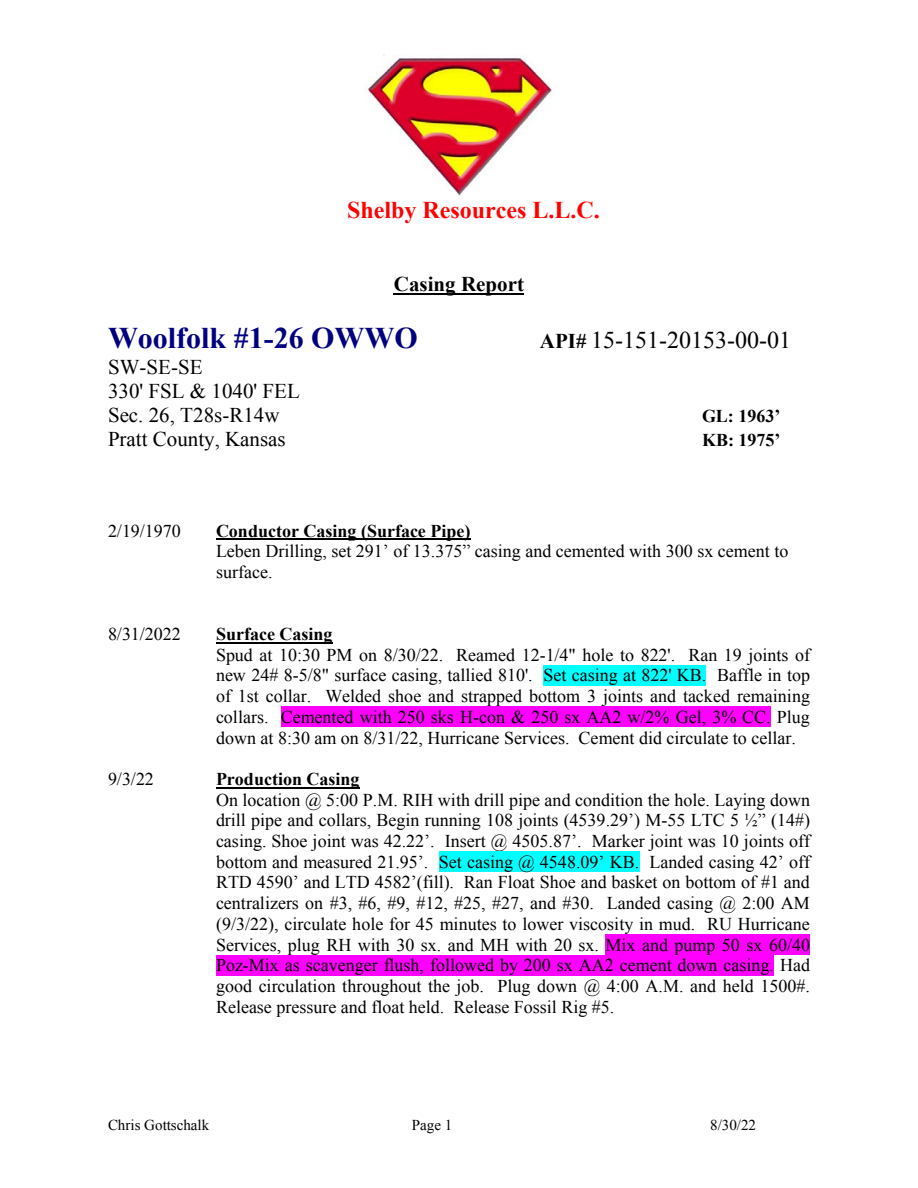
<style>
.page{position:relative;width:918px;height:1188px;background:#fff}
.page>*{position:absolute;margin:0;border:0;box-sizing:border-box;transform-origin:0 0}
.t1{font:700 30px "Times New Roman";color:#000080}
.t2{font:24px "Times New Roman";color:#000}
.t3{font:700 24px "Times New Roman";color:#f00}
.t4{font:21px/24.2px "Times New Roman";color:#000}
.t5{font:700 21px "Times New Roman";color:#000}
.t6{font:18px/20.7px "Times New Roman";color:#000;text-align:justify}
.t7{font:700 18px "Times New Roman";color:#000}
.t8{font:15px "Times New Roman";color:#000}
.s1{font-weight:700;font-size:21px}
</style>
<div class="page">
<img style="left:366px;top:54px;width:186px;height:142px">
<hr style="left:394px;top:293px;width:130px;height:2px;background:#000">
<hr style="left:216px;top:539px;width:254px;height:1px;background:#000">
<hr style="left:216px;top:642px;width:117px;height:2px;background:#000">
<div style="left:543px;top:665px;width:163px;height:21px;background:#0ff"></div>
<div style="left:281px;top:706px;width:490px;height:21px;background:#f0f"></div>
<hr style="left:216px;top:787px;width:144px;height:2px;background:#000">
<div style="left:439px;top:851px;width:200px;height:21px;background:#0ff"></div>
<div style="left:606px;top:934px;width:204px;height:21px;background:#f0f"></div>
<div style="left:216px;top:955px;width:558px;height:20px;background:#f0f"></div>
<h2 class="t3" style="left:347px;top:197px;width:254px">Shelby Resources L.L.C.</h2>
<p class="t5" style="left:394px;top:273px;width:132px">Casing Report</p>
<h1 class="t1" style="left:108px;top:321px;width:311px">Woolfolk #1-26 OWWO</h1>
<h2 class="t2" style="left:540px;top:327px;width:253px"><span class="s1">API#</span> 15-151-20153-00-01</h2>
<p class="t4" style="left:108px;top:355px;width:193px">SW-SE-SE<br>330' FSL &amp; 1040' FEL<br>Sec. 26, T28s-R14w</p>
<p class="t7" style="left:702px;top:406px;width:80px">GL: 1963’</p>
<p class="t4" style="left:108px;top:427px;width:179px">Pratt County, Kansas</p>
<p class="t7" style="left:702px;top:430px;width:80px">KB: 1975’</p>
<p class="t6" style="left:108px;top:520px;width:74px">2/19/1970</p>
<p class="t7" style="left:216px;top:521px;width:256px">Conductor Casing (Surface Pipe)</p>
<p class="t6" style="left:216px;top:541px;width:574px">Leben Drilling, set 291’ of 13.375” casing and cemented with 300 sx cement to surface.</p>
<p class="t6" style="left:108px;top:624px;width:74px">8/31/2022</p>
<p class="t7" style="left:216px;top:624px;width:118px">Surface Casing</p>
<p class="t6" style="left:216px;top:644px;width:596px">Spud at 10:30 PM on 8/30/22. Reamed 12-1/4" hole to 822'. Ran 19 joints of new 24# 8-5/8" surface casing, tallied 810'. Set casing at 822' KB. Baffle in top of 1st collar. Welded shoe and strapped bottom 3 joints and tacked remaining collars. Cemented with 250 sks H-con &amp; 250 sx AA2 w/2% Gel, 3% CC. Plug down at 8:30 am on 8/31/22, Hurricane Services. Cement did circulate to cellar.</p>
<p class="t6" style="left:108px;top:769px;width:47px">9/3/22</p>
<p class="t7" style="left:216px;top:769px;width:145px">Production Casing</p>
<p class="t6" style="left:216px;top:789px;width:596px">On location @ 5:00 P.M. RIH with drill pipe and condition the hole. Laying down drill pipe and collars, Begin running 108 joints (4539.29’) M-55 LTC 5 ½” (14#) casing. Shoe joint was 42.22’. Insert @ 4505.87’. Marker joint was 10 joints off bottom and measured 21.95’. Set casing @ 4548.09’ KB. Landed casing 42’ off RTD 4590’ and LTD 4582’(fill). Ran Float Shoe and basket on bottom of #1 and centralizers on #3, #6, #9, #12, #25, #27, and #30. Landed casing @ 2:00 AM (9/3/22), circulate hole for 45 minutes to lower viscosity in mud. RU Hurricane Services, plug RH with 30 sx. and MH with 20 sx. Mix and pump 50 sx 60/40<br>Poz-Mix as scavenger flush, followed by 200 sx AA2 cement down casing. Had good circulation throughout the job. Plug down @ 4:00 A.M. and held 1500#.<br>Release pressure and float held. Release Fossil Rig #5.</p>
<p class="t8" style="left:108px;top:1117px;width:103px">Chris Gottschalk</p>
<p class="t8" style="left:412px;top:1117px;width:42px">Page 1</p>
<p class="t8" style="left:710px;top:1117px;width:47px">8/30/22</p>
</div>
